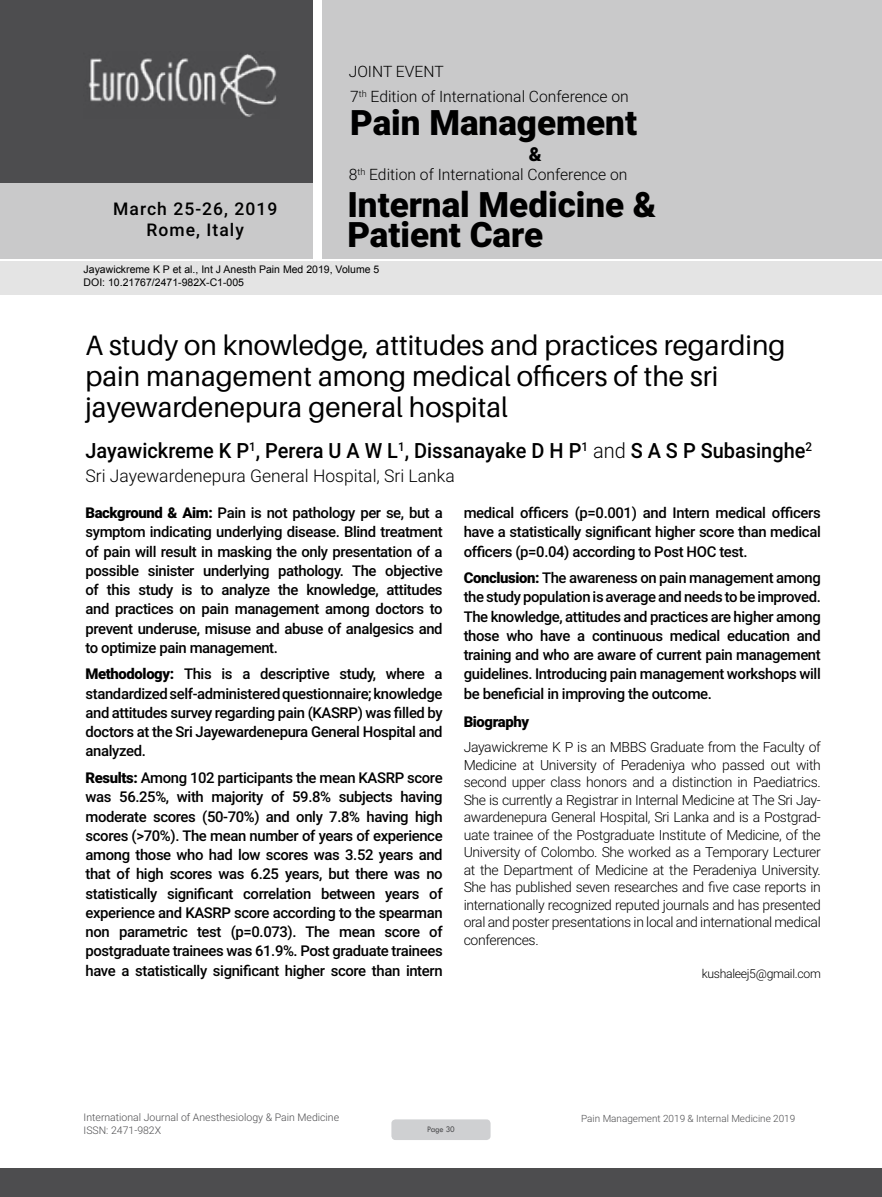
<style>
.page{position:relative;width:882px;height:1197px;background:#fff}
.page>*{position:absolute;margin:0;border:0;box-sizing:border-box;transform-origin:0 0}
.t1{font:900 35px/30.1px "Roboto";color:#000}
.t2{font:28px/30.8px "Aileron";color:#000}
.t3{font:500 21px "Roboto";color:#000;scale:.95 1}
.t4{font:900 19.25px "Roboto";color:#000}
.t5{font:300 17.5px "Roboto";color:#000}
.t6{font:500 17.5px/21px "Roboto";letter-spacing:.06em;color:#000;text-align:center}
.t7{font:300 15.75px/25.2px "Roboto";color:#000}
.t8{font:500 14.88px/19.2px "Roboto";letter-spacing:-.025em;color:#000;text-align:justify}
.t9{font:900 14.88px "Roboto";letter-spacing:-.025em;color:#000}
.t10{font:300 14px/17.5px "Roboto";letter-spacing:-.025em;color:#000;text-align:justify}
.t11{font:300 12.25px "Roboto";letter-spacing:-.025em;color:#000}
.t12{font:10.5px/12.6px "Arial";color:#000}
.t13{font:300 10.5px "Roboto";color:#4d4d4f}
.t14{font:300 9.97px "Roboto";color:#4d4d4f}
.t15{font:8.75px "Tw Cen";letter-spacing:-.02em;color:#4d4d4f;scale:.95 1}
.s1{font-weight:300}
.s2{font-weight:900}
</style>
<div class="page">
<div style="left:0;top:0;width:313px;height:183px;background:#4d4d4f"></div>
<div style="left:1px;top:183px;width:312px;height:76px;background:#c9c9ca"></div>
<div style="left:323px;top:0;width:559px;height:259px;background:#c9c9ca"></div>
<img style="left:88px;top:54px;width:188px;height:63px">
<div style="left:0;top:1169px;width:882px;height:28px;background:#4d4d4f"></div>
<div style="left:1px;top:261px;width:881px;height:33px;background:#e4e4e4"></div>
<div style="left:391px;top:1119px;width:100px;height:21px;background:#cfd0d2;border-radius:4px"></div>
<p class="t6" style="left:113px;top:198px;width:166px">March 25-26, 2019<br>Rome, Italy</p>
<p class="t7" style="left:349px;top:58px;width:282px">JOINT EVENT<br>7<sup>th</sup> Edition of International Conference on</p>
<h1 class="t1" style="left:350px;top:106px;width:288px">Pain Management</h1>
<p class="t7" style="left:349px;top:161px;width:280px">8<sup>th</sup> Edition of International Conference on</p>
<h1 class="t1" style="left:347px;top:188px;width:311px">Internal Medicine &amp;<br>Patient Care</h1>
<p class="t4" style="left:529px;top:140px;width:14px">&amp;</p>
<p class="t12" style="left:84px;top:263px;width:297px">Jayawickreme K P et al., Int J Anesth Pain Med 2019, Volume 5<br>DOI: 10.21767/2471-982X-C1-005</p>
<h2 class="t2" style="left:86px;top:331px;width:702px">A study on knowledge, attitudes and practices regarding pain management among medical officers of the sri jayewardenepura general hospital</h2>
<h3 class="t3" style="left:86px;top:435px;width:766px">Jayawickreme K P<sup>1</sup>, Perera U A W L<sup>1</sup>, Dissanayake D H P<sup>1</sup> <span class="s1">and</span> S A S P Subasinghe<sup>2</sup></h3>
<p class="t5" style="left:86px;top:464px;width:371px">Sri Jayewardenepura General Hospital, Sri Lanka</p>
<p class="t8" style="left:86px;top:503px;width:359px"><span class="s2">Background &amp; Aim:</span> Pain is not pathology per se, but a symptom indicating underlying disease. Blind treatment of pain will result in masking the only presentation of a possible sinister underlying pathology. The objective of this study is to analyze the knowledge, attitudes and practices on pain management among doctors to prevent underuse, misuse and abuse of analgesics and to optimize pain management.</p>
<p class="t8" style="left:86px;top:664px;width:359px"><span class="s2">Methodology:</span> This is a descriptive study, where a standardized self-administered questionnaire; knowledge and attitudes survey regarding pain (KASRP) was filled by doctors at the Sri Jayewardenepura General Hospital and analyzed.</p>
<p class="t8" style="left:86px;top:768px;width:359px"><span class="s2">Results:</span> Among 102 participants the mean KASRP score was 56.25%, with majority of 59.8% subjects having moderate scores (50-70%) and only 7.8% having high scores (&gt;70%). The mean number of years of experience among those who had low scores was 3.52 years and that of high scores was 6.25 years, but there was no statistically significant correlation between years of experience and KASRP score according to the spearman non parametric test (p=0.073). The mean score of postgraduate trainees was 61.9%. Post graduate trainees have a statistically significant higher score than intern</p>
<p class="t8" style="left:464px;top:503px;width:359px">medical officers (p=0.001) and Intern medical officers have a statistically significant higher score than medical officers (p=0.04) according to Post HOC test.</p>
<p class="t8" style="left:464px;top:568px;width:359px"><span class="s2">Conclusion:</span> The awareness on pain management among the study population is average and needs to be improved.<br>The knowledge, attitudes and practices are higher among those who have a continuous medical education and training and who are aware of current pain management guidelines. Introducing pain management workshops will be beneficial in improving the outcome.</p>
<p class="t9" style="left:464px;top:711px;width:67px">Biography</p>
<p class="t10" style="left:464px;top:738px;width:359px">Jayawickreme K P is an MBBS Graduate from the Faculty of Medicine at University of Peradeniya who passed out with second upper class honors and a distinction in Paediatrics.<br>She is currently a Registrar in Internal Medicine at The Sri Jay&shy;awardenepura General Hospital, Sri Lanka and is a Postgrad&shy;uate trainee of the Postgraduate Institute of Medicine, of the University of Colombo. She worked as a Temporary Lecturer at the Department of Medicine at the Peradeniya University.<br>She has published seven researches and five case reports in internationally recognized reputed journals and has presented oral and poster presentations in local and international medical conferences.</p>
<p class="t11" style="left:702px;top:965px;width:121px">kushaleej5@gmail.com</p>
<p class="t13" style="left:84px;top:1110px;width:257px">International Journal of Anesthesiology &amp; Pain Medicine</p>
<p class="t14" style="left:581px;top:1111px;width:216px">Pain Management 2019 &amp; Internal Medicine 2019</p>
<p class="t13" style="left:84px;top:1123px;width:79px">ISSN: 2471-982X</p>
<p class="t15" style="left:427px;top:1124px;width:31px">Page 30</p>
</div>
